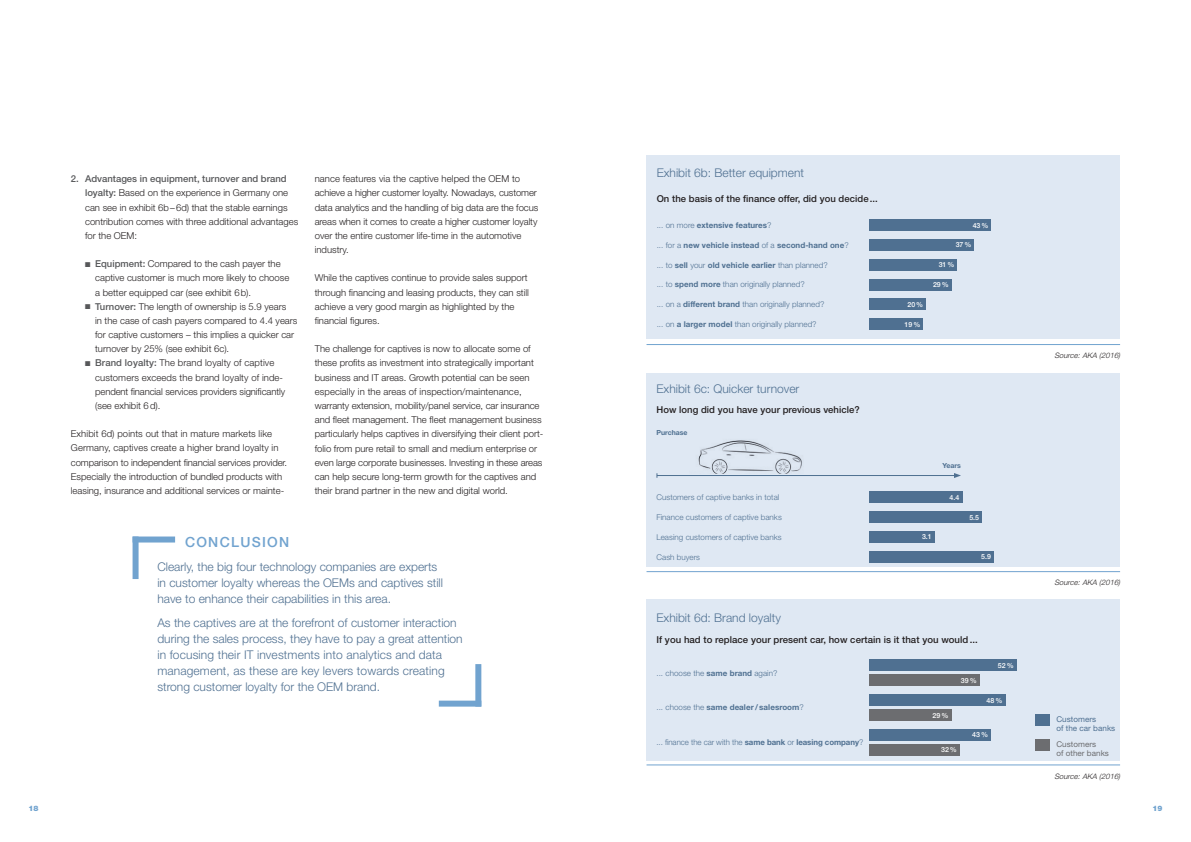
<style>
.page{position:relative;width:1191px;height:842px;background:#fff}
.page>*{position:absolute;margin:0;border:0;box-sizing:border-box;transform-origin:0 0}
.t1{font:500 14px "Helvetica Neue LT Std";letter-spacing:.09em;color:#71a3cf}
.t2{font:300 12px/16px "Helvetica Neue LT Std";color:#4f7091}
.t3{font:300 9.5px/14.2px "Helvetica Neue LT Std";color:#231f20}
.t4{font:500 9.5px "Helvetica Neue LT Std";letter-spacing:.005em;color:#231f20}
.t5{font:300 8px "Helvetica Neue LT Std";letter-spacing:.005em;color:#4f7091}
.t6{font:700 8px "Helvetica Neue LT Std";letter-spacing:.005em;color:#4f7091}
.t7{font:8px/9px "Helvetica Neue LT Std";letter-spacing:.005em;color:#4f7091}
.t8{font:8px/9px "Helvetica Neue LT Std";letter-spacing:.005em;color:#6c6d70}
.t9{font:italic 300 7.5px "Helvetica Neue LT Std";color:#231f20}
.t10{font:900 7.5px "Helvetica Neue LT Std";color:#71a3cf}
.t11{font:500 7px "Helvetica Neue LT Std";letter-spacing:.005em;color:#fff}
.t12{font:700 7px "Helvetica Neue LT Std";color:#4f7091}
.s1{font-weight:500;color:#57585a}
.s2{color:#57585a}
.s3{font-weight:300}
.s4{font-weight:700}
</style>
<div class="page">
<div style="left:646px;top:599px;width:474px;height:162px;background:#dfe8f3"></div>
<hr style="left:646px;top:765px;width:474px;height:1px;background:#71a3cf">
<div style="left:133px;top:536px;width:42px;height:6px;background:#71a3cf"></div>
<div style="left:133px;top:536px;width:6px;height:43px;background:#71a3cf"></div>
<div style="left:439px;top:701px;width:42px;height:6px;background:#71a3cf"></div>
<div style="left:475px;top:664px;width:6px;height:43px;background:#71a3cf"></div>
<div style="left:646px;top:155px;width:474px;height:184px;background:#dfe8f3"></div>
<hr style="left:646px;top:344px;width:474px;height:1px;background:#71a3cf">
<div style="left:869px;top:219px;width:122px;height:12px;background:#4f7091"></div>
<div style="left:869px;top:239px;width:105px;height:11px;background:#4f7091"></div>
<div style="left:869px;top:259px;width:88px;height:11px;background:#4f7091"></div>
<div style="left:869px;top:279px;width:82px;height:11px;background:#4f7091"></div>
<div style="left:869px;top:299px;width:57px;height:11px;background:#4f7091"></div>
<div style="left:869px;top:319px;width:54px;height:11px;background:#4f7091"></div>
<div style="left:646px;top:373px;width:474px;height:194px;background:#dfe8f3"></div>
<hr style="left:646px;top:571px;width:474px;height:1px;background:#71a3cf">
<div style="left:869px;top:492px;width:93px;height:11px;background:#4f7091"></div>
<div style="left:869px;top:511px;width:113px;height:12px;background:#4f7091"></div>
<div style="left:869px;top:531px;width:65px;height:12px;background:#4f7091"></div>
<div style="left:869px;top:551px;width:125px;height:11px;background:#4f7091"></div>
<img style="left:698px;top:440px;width:104px;height:33px">
<hr style="left:657px;top:475px;width:298px;height:1px;background:#4f7091">
<svg style="left:954px;top:473px;width:7px;height:5px"></svg>
<div style="left:869px;top:659px;width:147px;height:12px;background:#4f7091"></div>
<div style="left:869px;top:674px;width:110px;height:12px;background:#6c6d70"></div>
<div style="left:869px;top:694px;width:136px;height:12px;background:#4f7091"></div>
<div style="left:869px;top:709px;width:82px;height:12px;background:#6c6d70"></div>
<div style="left:869px;top:729px;width:122px;height:11px;background:#4f7091"></div>
<div style="left:869px;top:744px;width:91px;height:11px;background:#6c6d70"></div>
<div style="left:1035px;top:714px;width:14px;height:11px;background:#4f7091"></div>
<div style="left:1035px;top:739px;width:14px;height:11px;background:#6c6d70"></div>
<p class="t3" style="left:85px;top:171px;width:215px;text-indent:-14px"><span class="s1">2. Advantages in equipment, turnover and brand loyalty:</span> Based on the experience in Germany one can see in exhibit 6b–6d) that the stable earnings contribution comes with three additional advantages for the OEM:</p>
<p class="t3" style="left:95px;top:256px;width:196px;text-indent:-10px"><span class="s2">■</span> <span class="s1">Equipment:</span> Compared to the cash payer the captive customer is much more likely to choose a better equipped car (see exhibit 6b).</p>
<p class="t3" style="left:95px;top:299px;width:204px;text-indent:-10px"><span class="s2">■</span> <span class="s1">Turnover:</span> The length of ownership is 5.9 years<br>in the case of cash payers compared to 4.4 years for captive customers – this implies a quicker car turnover by 25% (see exhibit 6c).</p>
<p class="t3" style="left:95px;top:356px;width:191px;text-indent:-10px"><span class="s2">■</span> <span class="s1">Brand loyalty:</span> The brand loyalty of captive customers exceeds the brand loyalty of inde&shy;pendent financial services providers significantly (see exhibit 6d).</p>
<p class="t3" style="left:71px;top:427px;width:218px">Exhibit 6d) points out that in mature markets like Germany, captives create a higher brand loyalty in comparison to independent financial services provider.<br>Especially the introduction of bundled products with leasing, insurance and additional services or mainte-</p>
<p class="t3" style="left:315px;top:171px;width:225px">nance features via the captive helped the OEM to achieve a higher customer loyalty. Nowadays, customer data analytics and the handling of big data are the focus areas when it comes to create a higher customer loyalty over the entire customer life-time in the automotive industry.</p>
<p class="t3" style="left:315px;top:271px;width:216px">While the captives continue to provide sales support through financing and leasing products, they can still achieve a very good margin as highlighted by the financial figures.</p>
<p class="t3" style="left:315px;top:342px;width:230px">The challenge for captives is now to allocate some of these profits as investment into strategically important business and IT areas. Growth potential can be seen especially in the areas of inspection/maintenance, warranty extension, mobility/panel service, car insurance and fleet management. The fleet management business particularly helps captives in diversifying their client port&shy;folio from pure retail to small and medium enterprise or even large corporate businesses. Investing in these areas can help secure long-term growth for the captives and their brand partner in the new and digital world.</p>
<h1 class="t1" style="left:185px;top:533px;width:106px">CONCLUSION</h1>
<p class="t2" style="left:157px;top:558px;width:287px">Clearly, the big four technology companies are experts in customer loyalty whereas the OEMs and captives still have to enhance their capabilities in this area.</p>
<p class="t2" style="left:157px;top:615px;width:307px">As the captives are at the forefront of customer interaction during the sales process, they have to pay a great attention in focusing their IT investments into analytics and data management, as these are key levers towards creating strong customer loyalty for the OEM brand.</p>
<p class="t2" style="left:656px;top:165px;width:149px">Exhibit 6b: Better equipment</p>
<p class="t4" style="left:656px;top:193px;width:223px">On the basis of the finance offer, did you decide...</p>
<p class="t6" style="left:656px;top:220px;width:116px"><span class="s3">... on more</span> extensive features<span class="s3">?</span></p>
<p class="t11" style="left:972px;top:221px;width:17px">43%</p>
<p class="t6" style="left:656px;top:240px;width:193px"><span class="s3">... for a</span> new vehicle instead <span class="s3">of a</span> second-hand one<span class="s3">?</span></p>
<p class="t11" style="left:955px;top:241px;width:17px">37%</p>
<p class="t5" style="left:656px;top:260px;width:172px">... to <span class="s4">sell</span> your <span class="s4">old vehicle earlier</span> than planned?</p>
<p class="t11" style="left:938px;top:260px;width:17px">31%</p>
<p class="t5" style="left:656px;top:280px;width:150px">... to <span class="s4">spend more</span> than originally planned?</p>
<p class="t11" style="left:933px;top:280px;width:17px">29%</p>
<p class="t5" style="left:656px;top:299px;width:169px">... on a <span class="s4">different brand</span> than originally planned?</p>
<p class="t11" style="left:907px;top:300px;width:17px">20%</p>
<p class="t5" style="left:656px;top:319px;width:161px">... on <span class="s4">a larger model</span> than originally planned?</p>
<p class="t11" style="left:904px;top:320px;width:17px">19%</p>
<p class="t2" style="left:656px;top:381px;width:144px">Exhibit 6c: Quicker turnover</p>
<p class="t4" style="left:656px;top:404px;width:205px">How long did you have your previous vehicle?</p>
<p class="t12" style="left:656px;top:429px;width:33px">Purchase</p>
<p class="t12" style="left:942px;top:461px;width:20px">Years</p>
<p class="t5" style="left:656px;top:492px;width:124px">Customers of captive banks in total</p>
<p class="t11" style="left:949px;top:493px;width:11px">4.4</p>
<p class="t5" style="left:656px;top:512px;width:127px">Finance customers of captive banks</p>
<p class="t11" style="left:969px;top:513px;width:11px">5.5</p>
<p class="t5" style="left:656px;top:532px;width:127px">Leasing customers of captive banks</p>
<p class="t11" style="left:922px;top:533px;width:11px">3.1</p>
<p class="t5" style="left:656px;top:552px;width:45px">Cash buyers</p>
<p class="t11" style="left:981px;top:553px;width:11px">5.9</p>
<p class="t2" style="left:656px;top:610px;width:126px">Exhibit 6d: Brand loyalty</p>
<p class="t4" style="left:656px;top:633px;width:323px">If you had to replace your present car, how certain is it that you would...</p>
<p class="t5" style="left:656px;top:668px;width:122px">... choose the <span class="s4">same brand</span> again?</p>
<p class="t11" style="left:961px;top:676px;width:17px">39%</p>
<p class="t6" style="left:656px;top:703px;width:149px"><span class="s3">... choose the</span> same dealer/ salesroom<span class="s3">?</span></p>
<p class="t11" style="left:932px;top:711px;width:17px">29%</p>
<p class="t11" style="left:997px;top:661px;width:17px">52%</p>
<p class="t11" style="left:986px;top:696px;width:17px">48%</p>
<p class="t5" style="left:656px;top:737px;width:208px">... finance the car with the <span class="s4">same bank</span> or <span class="s4">leasing company</span>?</p>
<p class="t11" style="left:941px;top:746px;width:17px">32%</p>
<p class="t11" style="left:972px;top:731px;width:17px">43%</p>
<p class="t9" style="left:1054px;top:351px;width:67px">Source:AKA (2016)</p>
<p class="t9" style="left:1054px;top:578px;width:67px">Source:AKA (2016)</p>
<p class="t7" style="left:1056px;top:714px;width:60px">Customers<br>of the car banks</p>
<p class="t8" style="left:1056px;top:740px;width:54px">Customers<br>of other banks</p>
<p class="t9" style="left:1054px;top:771px;width:67px">Source:AKA (2016)</p>
<p class="t10" style="left:28px;top:804px;width:12px">18</p>
<p class="t10" style="left:1152px;top:804px;width:12px">19</p>
</div>
